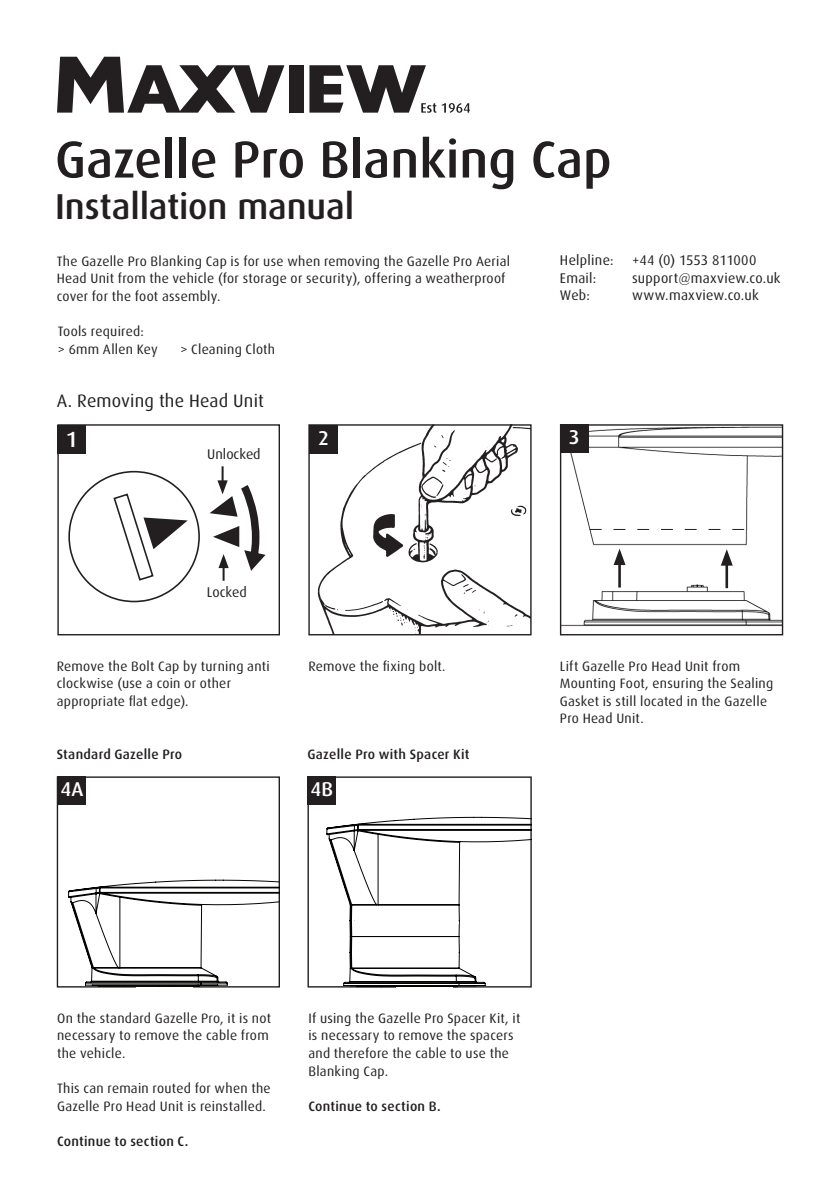
<style>
.page{position:relative;width:840px;height:1191px;background:#fff}
.page>*{position:absolute;margin:0;border:0;box-sizing:border-box;transform-origin:0 0}
.t1{font:500 52px "Dax";color:#231f20}
.t2{font:500 36px "Dax";letter-spacing:-.005em;color:#231f20}
.t3{font:500 22px "Dax";color:#fff}
.t4{font:500 20px "Dax";color:#fff}
.t5{font:18px "Dax";letter-spacing:.01em;color:#231f20}
.t6{font:14px "Dax";letter-spacing:.015em;color:#231f20}
.t7{font:13.6px/17.6px "Dax";letter-spacing:.02em;color:#231f20}
.t8{font:500 13.6px "Dax";letter-spacing:.02em;color:#231f20}
</style>
<div class="page">
<svg style="left:57px;top:57px;width:412px;height:56px"></svg>
<div style="left:289px;top:65px;width:15px;height:48px;background:#231f20"></div>
<img style="left:561px;top:426px;width:219px;height:207px">
<div style="left:559px;top:424px;width:223px;height:211px;border:1px solid #231f20"></div>
<img style="left:317px;top:426px;width:212px;height:207px">
<div style="left:308px;top:424px;width:223px;height:211px;border:1px solid #231f20"></div>
<hr style="left:618px;top:560px;width:2px;height:27px;background:#231f20">
<svg style="left:613px;top:548px;width:12px;height:17px"></svg>
<svg style="left:589px;top:529px;width:154px;height:1px"></svg>
<div style="left:57px;top:424px;width:223px;height:211px;border:1px solid #231f20"></div>
<div style="left:58px;top:425px;width:28px;height:29px;background:#231f20"></div>
<svg style="left:68px;top:470px;width:132px;height:133px"></svg>
<svg style="left:209px;top:466px;width:56px;height:115px"></svg>
<div style="left:57px;top:776px;width:223px;height:211px;border:1px solid #231f20"></div>
<div style="left:309px;top:425px;width:28px;height:29px;background:#231f20"></div>
<div style="left:559px;top:425px;width:29px;height:28px;background:#231f20"></div>
<div style="left:58px;top:776px;width:28px;height:28px;background:#231f20"></div>
<hr style="left:725px;top:561px;width:2px;height:27px;background:#231f20">
<svg style="left:720px;top:549px;width:12px;height:16px"></svg>
<svg style="left:68px;top:879px;width:258px;height:109px"></svg>
<div style="left:280px;top:850px;width:58px;height:63px;background:#fff"></div>
<div style="left:308px;top:777px;width:222px;height:209px;background:#fff"></div>
<div style="left:307px;top:776px;width:28px;height:28px;background:#231f20"></div>
<svg style="left:326px;top:816px;width:206px;height:172px"></svg>
<div style="left:531px;top:782px;width:82px;height:70px;background:#fff"></div>
<hr style="left:354px;top:918px;width:103px;height:3px;background:#fff">
<hr style="left:354px;top:921px;width:104px;height:3px;background:#fff">
<div style="left:136px;top:987px;width:57px;height:27px;background:#fff"></div>
<div style="left:396px;top:987px;width:56px;height:27px;background:#fff"></div>
<hr style="left:354px;top:951px;width:104px;height:2px;background:#fff">
<h1 class="t1" style="left:55px;top:130px;width:558px">Gazelle Pro Blanking Cap</h1>
<h2 class="t2" style="left:55px;top:187px;width:300px">Installation manual</h2>
<p class="t6" style="left:559px;top:252px;width:55px">Helpline:</p>
<p class="t6" style="left:631px;top:252px;width:126px">+44 (0) 1553 811000</p>
<p class="t6" style="left:559px;top:270px;width:38px">Email:</p>
<p class="t6" style="left:631px;top:270px;width:150px">support@maxview.co.uk</p>
<p class="t6" style="left:559px;top:288px;width:32px">Web:</p>
<p class="t6" style="left:631px;top:288px;width:128px">www.maxview.co.uk</p>
<p class="t7" style="left:57px;top:252px;width:454px">The Gazelle Pro Blanking Cap is for use when removing the Gazelle Pro Aerial<br>Head Unit from the vehicle (for storage or security), offering a weatherproof cover for the foot assembly.</p>
<p class="t7" style="left:58px;top:323px;width:101px">Tools required:<br>&gt; 6mm Allen Key</p>
<p class="t7" style="left:180px;top:340px;width:96px">&gt; Cleaning Cloth</p>
<h3 class="t5" style="left:57px;top:390px;width:208px">A. Removing the Head Unit</h3>
<h3 class="t3" style="left:66px;top:426px;width:14px">1</h3>
<p class="t6" style="left:207px;top:446px;width:55px">Unlocked</p>
<h3 class="t4" style="left:318px;top:427px;width:12px">2</h3>
<h3 class="t4" style="left:568px;top:426px;width:12px">3</h3>
<p class="t6" style="left:207px;top:584px;width:41px">Locked</p>
<p class="t7" style="left:57px;top:657px;width:214px">Remove the Bolt Cap by turning anti clockwise (use a coin or other appropriate flat edge).</p>
<p class="t7" style="left:308px;top:657px;width:139px">Remove the fixing bolt.</p>
<p class="t7" style="left:559px;top:657px;width:215px">Lift Gazelle Pro Head Unit from<br>Mounting Foot, ensuring the Sealing<br>Gasket is still located in the Gazelle<br>Pro Head Unit.</p>
<p class="t8" style="left:57px;top:746px;width:127px">Standard Gazelle Pro</p>
<p class="t8" style="left:307px;top:746px;width:163px">Gazelle Pro with Spacer Kit</p>
<h3 class="t4" style="left:60px;top:778px;width:25px">4A</h3>
<h3 class="t4" style="left:310px;top:778px;width:24px">4B</h3>
<p class="t7" style="left:57px;top:1009px;width:215px">On the standard Gazelle Pro, it is not necessary to remove the cable from the vehicle.</p>
<p class="t7" style="left:57px;top:1079px;width:215px">This can remain routed for when the<br>Gazelle Pro Head Unit is reinstalled.</p>
<p class="t8" style="left:57px;top:1133px;width:133px">Continue to section C.</p>
<p class="t7" style="left:308px;top:1009px;width:213px">If using the Gazelle Pro Spacer Kit, it is necessary to remove the spacers and therefore the cable to use the<br>Blanking Cap.</p>
<p class="t8" style="left:308px;top:1098px;width:134px">Continue to section B.</p>
</div>
